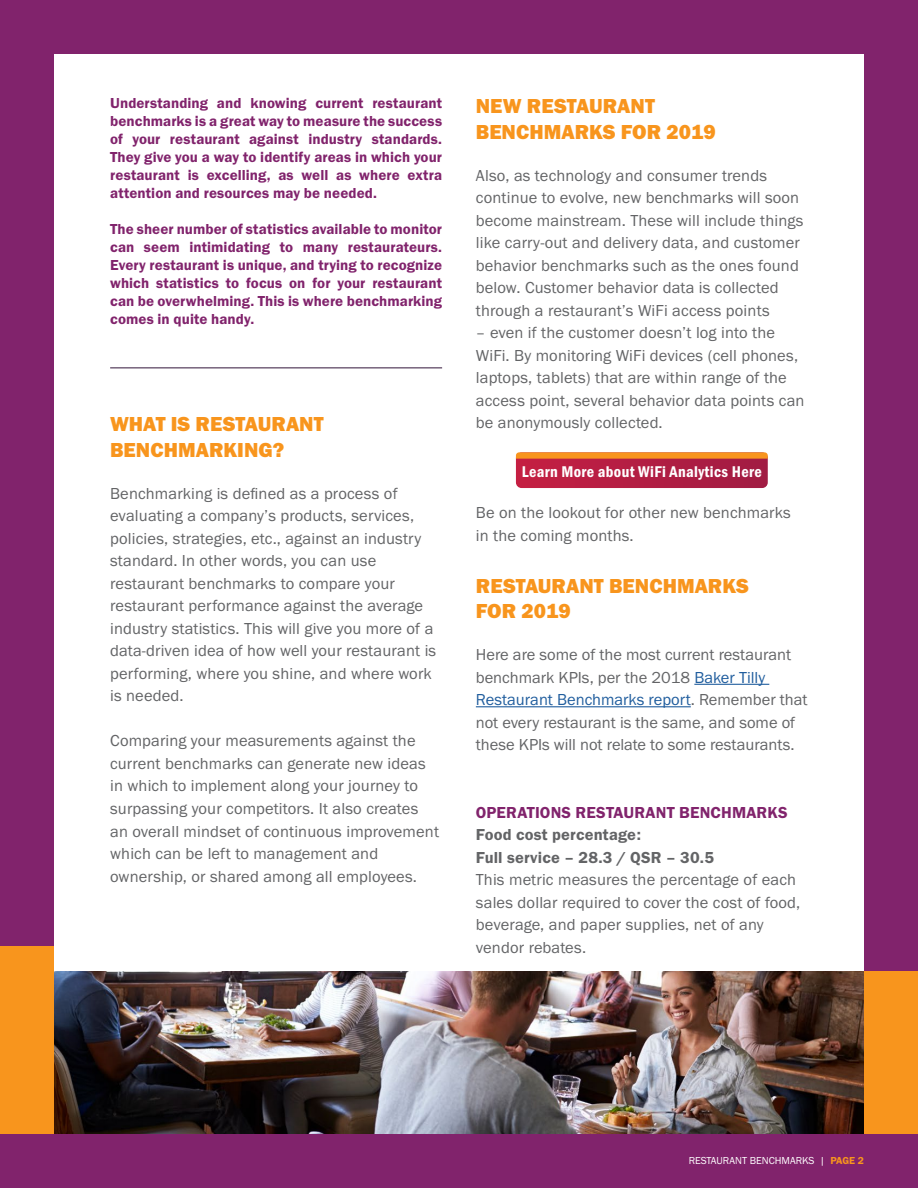
<style>
.page{position:relative;width:918px;height:1188px;background:#81236c}
.page>*{position:absolute;margin:0;border:0;box-sizing:border-box;transform-origin:0 0}
.t1{font:21px/25.2px "Franklin Gothic URW Hea";color:#f8951d}
.t2{font:16.5px/22.5px "Franklin Gothic URW Boo";letter-spacing:.01em;color:#636466}
.t3{font:16.5px/22.5px "Franklin Gothic URW Dem";letter-spacing:.01em;color:#636466}
.t4{font:16.5px "Franklin Gothic URW Dem";letter-spacing:.01em;color:#81236c}
.t5{font:16.05px "Franklin Gothic URW Con Dem";letter-spacing:.02em;color:#fff}
.t6{font:15px/18px "Franklin Gothic URW Dem";letter-spacing:.005em;color:#81236c;text-align:justify}
.t7{font:10.5px "Franklin Gothic URW Boo";color:#fff}
.s1{color:#215e9e}
.s2{font-family:"Franklin Gothic URW Dem";color:#f8951d}
</style>
<div class="page">
<div style="left:54px;top:54px;width:810px;height:1080px;background:#fff"></div>
<hr style="left:110px;top:368px;width:332px;height:1px;background:#301439">
<hr style="left:694px;top:684px;width:75px;height:1px;background:#215e9e">
<hr style="left:476px;top:706px;width:215px;height:1px;background:#215e9e">
<img style="left:54px;top:972px;width:810px;height:162px">
<div style="left:0;top:946px;width:54px;height:188px;background:#f8951d"></div>
<div style="left:864px;top:972px;width:54px;height:162px;background:#f8951d"></div>
<svg style="left:516px;top:452px;width:252px;height:36px;background:#bf333d"></svg>
<p class="t6" style="left:110px;top:94px;width:333px">Understanding and knowing current restaurant benchmarks is a great way to measure the success of your restaurant against industry standards.<br>They give you a way to identify areas in which your restaurant is excelling, as well as where extra attention and resources may be needed.</p>
<p class="t6" style="left:110px;top:220px;width:333px">The sheer number of statistics available to monitor can seem intimidating to many restaurateurs.<br>Every restaurant is unique, and trying to recognize which statistics to focus on for your restaurant can be overwhelming. This is where benchmarking comes in quite handy.</p>
<p class="t1" style="left:110px;top:411px;width:215px">WHAT IS RESTAURANT<br>BENCHMARKING?</p>
<p class="t2" style="left:110px;top:482px;width:328px">Benchmarking is defined as a process of evaluating a company’s products, services, policies, strategies, etc., against an industry standard. In other words, you can use restaurant benchmarks to compare your restaurant performance against the average industry statistics. This will give you more of a data-driven idea of how well your restaurant is performing, where you shine, and where work is needed.</p>
<p class="t2" style="left:110px;top:729px;width:330px">Comparing your measurements against the current benchmarks can generate new ideas in which to implement along your journey to surpassing your competitors. It also creates an overall mindset of continuous improvement which can be left to management and ownership, or shared among all employees.</p>
<p class="t1" style="left:476px;top:93px;width:242px">NEW RESTAURANT<br>BENCHMARKS FOR 2019</p>
<p class="t2" style="left:476px;top:164px;width:329px">Also, as technology and consumer trends continue to evolve, new benchmarks will soon become mainstream. These will include things like carry-out and delivery data, and customer behavior benchmarks such as the ones found below. Customer behavior data is collected through a restaurant’s WiFi access points</p>
<p class="t2" style="left:476px;top:321px;width:330px">– even if the customer doesn’t log into the WiFi. By monitoring WiFi devices (cell phones, laptops, tablets) that are within range of the access point, several behavior data points can be anonymously collected.</p>
<p class="t5" style="left:522px;top:461px;width:242px">Learn More about WiFi Analytics Here</p>
<p class="t2" style="left:476px;top:501px;width:316px">Be on the lookout for other new benchmarks in the coming months.</p>
<p class="t1" style="left:476px;top:572px;width:275px">RESTAURANT BENCHMARKS<br>FOR 2019</p>
<p class="t2" style="left:476px;top:643px;width:333px">Here are some of the most current restaurant benchmark KPIs, per the 2018 <span class="s1">Baker Tilly Restaurant Benchmarks report</span>. Remember that not every restaurant is the same, and some of these KPIs will not relate to some restaurants.</p>
<p class="t4" style="left:476px;top:802px;width:313px">OPERATIONS RESTAURANT BENCHMARKS</p>
<p class="t3" style="left:476px;top:823px;width:240px">Food cost percentage:<br>Full service – 28.3 / QSR – 30.5</p>
<p class="t2" style="left:476px;top:868px;width:326px">This metric measures the percentage of each sales dollar required to cover the cost of food, beverage, and paper supplies, net of any vendor rebates.</p>
<p class="t7" style="left:689px;top:1154px;width:177px">RESTAURANT BENCHMARKS | <span class="s2">PAGE 2</span></p>
</div>
